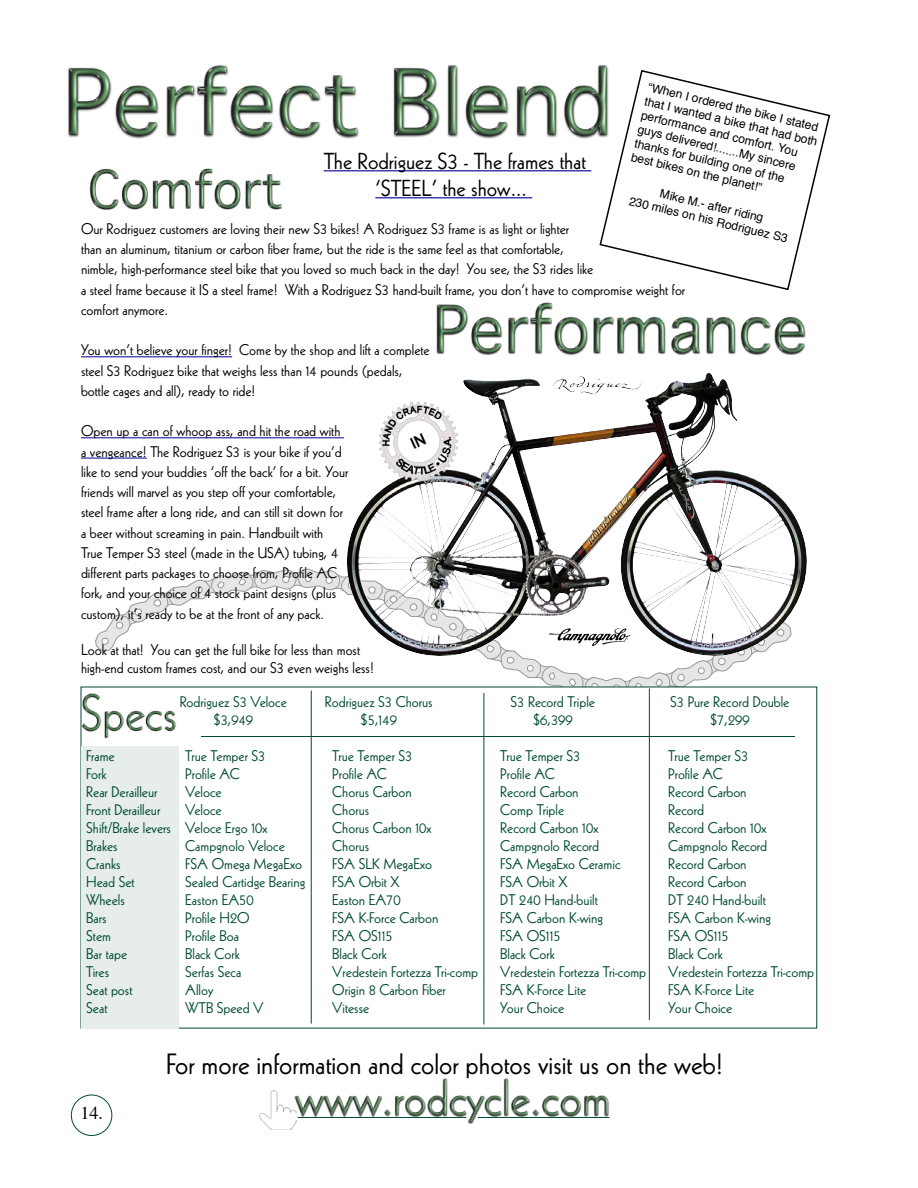
<style>
.page{position:relative;width:918px;height:1188px;background:#fff}
.page>*{position:absolute;margin:0;border:0;box-sizing:border-box;transform-origin:0 0}
.t1{font:28.5px "Kabel LT Std";color:#000}
.t2{font:22.5px/27px "Kabel LT Std";color:#000;text-align:center}
.t3{font:18px "Times";color:#000}
.t4{font:15px/20.2px "Kabel LT Std";color:#000}
.t5{font:15px "Kabel LT Std";color:#004b30}
.t6{font:12px/14.4px "Helvetica";color:#000}
</style>
<div class="page">
<div style="left:71px;top:1095px;width:41px;height:41px;border:1px solid #004b30;border-radius:50%"></div>
<svg style="left:95px;top:569px;width:696px;height:118px"></svg>
<hr style="left:324px;top:170px;width:267px;height:1px;background:#000093">
<hr style="left:375px;top:197px;width:157px;height:1px;background:#000093">
<hr style="left:81px;top:356px;width:151px;height:1px;background:#000093">
<hr style="left:81px;top:437px;width:263px;height:1px;background:#000093">
<hr style="left:81px;top:458px;width:66px;height:1px;background:#000093">
<img style="left:346px;top:373px;width:461px;height:285px">
<div style="left:81px;top:746px;width:97px;height:282px;background:#e6edea"></div>
<svg style="left:599px;top:70px;width:232px;height:221px"></svg>
<img style="left:68px;top:65px;width:547px;height:79px">
<img style="left:89px;top:168px;width:193px;height:42px">
<img style="left:436px;top:302px;width:370px;height:54px">
<img style="left:380px;top:402px;width:78px;height:78px">
<img style="left:297px;top:1078px;width:313px;height:46px">
<hr style="left:298px;top:1117px;width:168px;height:1px;background:#004b30">
<hr style="left:478px;top:1117px;width:131px;height:1px;background:#004b30">
<img style="left:260px;top:1091px;width:37px;height:39px">
<svg style="left:593px;top:383px;width:13px;height:4px"></svg>
<img style="left:546px;top:621px;width:85px;height:31px">
<hr style="left:201px;top:736px;width:594px;height:1px;background:#004b30">
<hr style="left:311px;top:691px;width:1px;height:333px;background:#004b30">
<hr style="left:484px;top:693px;width:1px;height:331px;background:#004b30">
<img style="left:81px;top:693px;width:95px;height:46px">
<hr style="left:649px;top:688px;width:1px;height:332px;background:#004b30">
<p class="t6" style="left:649px;top:80px;width:179px;rotate:13deg">“When I ordered the bike I stated that I wanted a bike that had both performance and comfort. You guys delivered!.......My sincere thanks for building one of the best bikes on the planet!”</p>
<p class="t6" style="left:634px;top:180px;width:164px;text-align:center;rotate:13deg">Mike M.- after riding<br>230 miles on his Rodriguez S3</p>
<h2 class="t2" style="left:324px;top:147px;width:264px">The Rodriguez S3 - The frames that ‘STEEL’ the show...</h2>
<p class="t4" style="left:81px;top:219px;width:606px">Our Rodriguez customers are loving their new S3 bikes! A Rodriguez S3 frame is as light or lighter<br>than an aluminum, titanium or carbon fiber frame, but the ride is the same feel as that comfortable,<br>nimble, high-performance steel bike that you loved so much back in the day! You see, the S3 rides like<br>a steel frame because it IS a steel frame! With a Rodriguez S3 hand-built frame, you don’t have to compromise weight for comfort anymore.</p>
<p class="t4" style="left:81px;top:340px;width:350px">You won’t believe your finger! Come by the shop and lift a complete steel S3 Rodriguez bike that weighs less than 14 pounds (pedals, bottle cages and all), ready to ride!</p>
<p class="t4" style="left:81px;top:421px;width:269px">Open up a can of whoop ass, and hit the road with a vengeance! The Rodriguez S3 is your bike if you’d like to send your buddies ‘off the back’ for a bit. Your friends will marvel as you step off your comfortable, steel frame after a long ride, and can still sit down for a beer without screaming in pain. Handbuilt with True Temper S3 steel (made in the USA) tubing, 4 different parts packages to choose from, Profile AC fork, and your choice of 4 stock paint designs (plus custom), it’s ready to be at the front of any pack.</p>
<p class="t4" style="left:81px;top:640px;width:294px;line-height:18px">Look at that! You can get the full bike for less than most high-end custom frames cost, and our S3 even weighs less!</p>
<p class="t5" style="left:180px;top:693px;width:109px">Rodriguez S3 Veloce</p>
<p class="t5" style="left:325px;top:693px;width:109px">Rodriguez S3 Chorus</p>
<p class="t5" style="left:511px;top:693px;width:86px">S3 Record Triple</p>
<p class="t5" style="left:670px;top:693px;width:121px">S3 Pure Record Double</p>
<p class="t5" style="left:214px;top:711px;width:41px">$3,949</p>
<p class="t5" style="left:361px;top:711px;width:38px">$5,149</p>
<p class="t5" style="left:533px;top:711px;width:41px">$6,399</p>
<p class="t5" style="left:710px;top:711px;width:41px">$7,299</p>
<p class="t5" style="left:86px;top:747px;width:30px">Frame</p>
<p class="t5" style="left:185px;top:747px;width:82px">True Temper S3</p>
<p class="t5" style="left:332px;top:747px;width:82px">True Temper S3</p>
<p class="t5" style="left:500px;top:747px;width:82px">True Temper S3</p>
<p class="t5" style="left:668px;top:747px;width:82px">True Temper S3</p>
<p class="t5" style="left:86px;top:765px;width:22px">Fork</p>
<p class="t5" style="left:185px;top:765px;width:56px">Profile AC</p>
<p class="t5" style="left:332px;top:765px;width:56px">Profile AC</p>
<p class="t5" style="left:500px;top:765px;width:56px">Profile AC</p>
<p class="t5" style="left:668px;top:765px;width:56px">Profile AC</p>
<p class="t5" style="left:86px;top:783px;width:73px">Rear Derailleur</p>
<p class="t5" style="left:185px;top:783px;width:38px">Veloce</p>
<p class="t5" style="left:332px;top:783px;width:81px">Chorus Carbon</p>
<p class="t5" style="left:500px;top:783px;width:80px">Record Carbon</p>
<p class="t5" style="left:668px;top:783px;width:80px">Record Carbon</p>
<p class="t5" style="left:86px;top:801px;width:76px">Front Derailleur</p>
<p class="t5" style="left:185px;top:801px;width:38px">Veloce</p>
<p class="t5" style="left:332px;top:801px;width:38px">Chorus</p>
<p class="t5" style="left:500px;top:801px;width:65px">Comp Triple</p>
<p class="t5" style="left:668px;top:801px;width:37px">Record</p>
<p class="t5" style="left:86px;top:819px;width:183px">Shift/Brake levers Veloce Ergo 10x</p>
<p class="t5" style="left:332px;top:819px;width:101px">Chorus Carbon 10x</p>
<p class="t5" style="left:500px;top:819px;width:100px">Record Carbon 10x</p>
<p class="t5" style="left:668px;top:819px;width:100px">Record Carbon 10x</p>
<p class="t5" style="left:86px;top:837px;width:33px">Brakes</p>
<p class="t5" style="left:185px;top:837px;width:101px">Campgnolo Veloce</p>
<p class="t5" style="left:332px;top:837px;width:38px">Chorus</p>
<p class="t5" style="left:500px;top:837px;width:100px">Campgnolo Record</p>
<p class="t5" style="left:668px;top:837px;width:100px">Campgnolo Record</p>
<p class="t5" style="left:86px;top:855px;width:36px">Cranks</p>
<p class="t5" style="left:185px;top:855px;width:118px">FSA Omega MegaExo</p>
<p class="t5" style="left:332px;top:855px;width:101px">FSA SLK MegaExo</p>
<p class="t5" style="left:500px;top:855px;width:122px">FSA MegaExo Ceramic</p>
<p class="t5" style="left:668px;top:855px;width:80px">Record Carbon</p>
<p class="t5" style="left:86px;top:873px;width:50px">Head Set</p>
<p class="t5" style="left:185px;top:873px;width:122px">Sealed Cartidge Bearing</p>
<p class="t5" style="left:332px;top:873px;width:69px">FSA Orbit X</p>
<p class="t5" style="left:500px;top:873px;width:69px">FSA Orbit X</p>
<p class="t5" style="left:668px;top:873px;width:80px">Record Carbon</p>
<p class="t5" style="left:86px;top:891px;width:40px">Wheels</p>
<p class="t5" style="left:185px;top:891px;width:70px">Easton EA50</p>
<p class="t5" style="left:332px;top:891px;width:70px">Easton EA70</p>
<p class="t5" style="left:500px;top:891px;width:99px">DT 240 Hand-built</p>
<p class="t5" style="left:668px;top:891px;width:99px">DT 240 Hand-built</p>
<p class="t5" style="left:86px;top:909px;width:22px">Bars</p>
<p class="t5" style="left:185px;top:909px;width:66px">Profile H2O</p>
<p class="t5" style="left:332px;top:909px;width:108px">FSA K-Force Carbon</p>
<p class="t5" style="left:500px;top:909px;width:104px">FSA Carbon K-wing</p>
<p class="t5" style="left:668px;top:909px;width:104px">FSA Carbon K-wing</p>
<p class="t5" style="left:86px;top:927px;width:26px">Stem</p>
<p class="t5" style="left:185px;top:927px;width:55px">Profile Boa</p>
<p class="t5" style="left:332px;top:927px;width:62px">FSA OS115</p>
<p class="t5" style="left:500px;top:927px;width:62px">FSA OS115</p>
<p class="t5" style="left:668px;top:927px;width:62px">FSA OS115</p>
<p class="t5" style="left:86px;top:945px;width:42px">Bar tape</p>
<p class="t5" style="left:185px;top:945px;width:56px">Black Cork</p>
<p class="t5" style="left:332px;top:945px;width:56px">Black Cork</p>
<p class="t5" style="left:500px;top:945px;width:56px">Black Cork</p>
<p class="t5" style="left:668px;top:945px;width:56px">Black Cork</p>
<p class="t5" style="left:86px;top:963px;width:24px">Tires</p>
<p class="t5" style="left:185px;top:963px;width:58px">Serfas Seca</p>
<p class="t5" style="left:332px;top:963px;width:147px">Vredestein Fortezza Tri-comp</p>
<p class="t5" style="left:500px;top:963px;width:147px">Vredestein Fortezza Tri-comp</p>
<p class="t5" style="left:668px;top:963px;width:147px">Vredestein Fortezza Tri-comp</p>
<p class="t5" style="left:86px;top:981px;width:48px">Seat post</p>
<p class="t5" style="left:185px;top:981px;width:30px">Alloy</p>
<p class="t5" style="left:332px;top:981px;width:115px">Origin 8 Carbon Fiber</p>
<p class="t5" style="left:500px;top:981px;width:87px">FSA K-Force Lite</p>
<p class="t5" style="left:668px;top:981px;width:87px">FSA K-Force Lite</p>
<p class="t5" style="left:86px;top:999px;width:23px">Seat</p>
<p class="t5" style="left:185px;top:999px;width:80px">WTB Speed V</p>
<p class="t5" style="left:332px;top:999px;width:38px">Vitesse</p>
<p class="t5" style="left:500px;top:999px;width:65px">Your Choice</p>
<p class="t5" style="left:668px;top:999px;width:65px">Your Choice</p>
<h1 class="t1" style="left:166px;top:1047px;width:559px">For more information and color photos visit us on the web!</h1>
<p class="t3" style="left:80px;top:1096px;width:24px">14 .</p>
</div>
